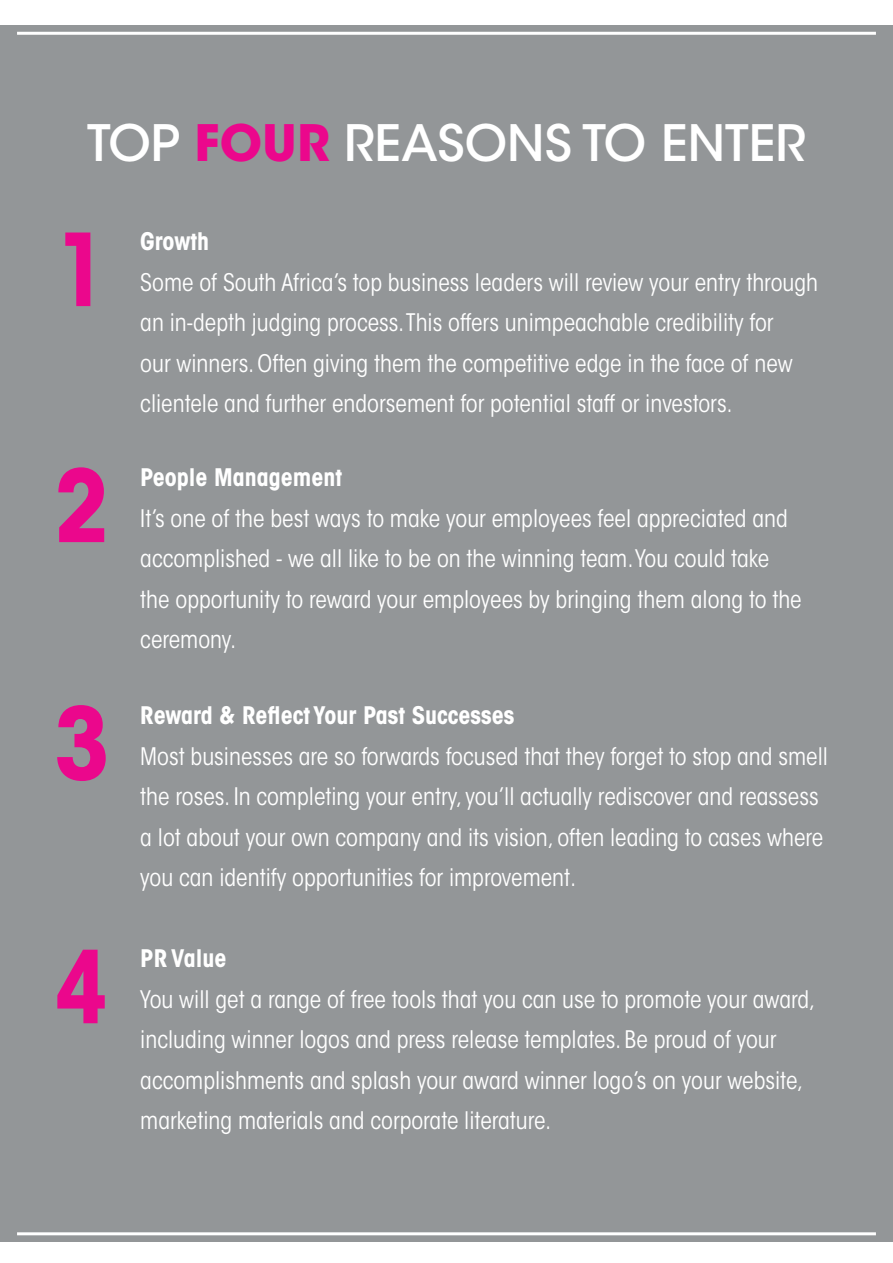
<style>
.page{position:relative;width:893px;height:1263px;background:#939698}
.page>*{position:absolute;margin:0;border:0;box-sizing:border-box;transform-origin:0 0}
.t1{font:700 condensed 99.45px "ITC Avant Garde Std";color:#eb078c}
.t2{font:500 49.8px "ITC Avant Garde Std";color:#fff}
.t3{font:condensed 24px/40.5px "ITC Avant Garde Std";color:#fff}
.t4{font:700 condensed 24px "ITC Avant Garde Std";color:#fff}
.s1{font-weight:700;color:#eb078c}
</style>
<div class="page">
<div style="left:0;top:0;width:893px;height:25px;background:#fff"></div>
<hr style="left:17px;top:32px;width:859px;height:3px;background:#fff">
<div style="left:0;top:1242px;width:893px;height:21px;background:#fff"></div>
<hr style="left:17px;top:1232px;width:859px;height:3px;background:#fff">
<p class="t2" style="left:87px;top:112px;width:720px">TOP <span class="s1">FOUR</span> REASONS TO ENTER</p>
<p class="t1" style="left:54px;top:206px;width:57px">1</p>
<p class="t4" style="left:140px;top:226px;width:70px">Growth</p>
<p class="t3" style="left:140px;top:262px;width:679px">Some of South Africa’s top business leaders will review your entry through an in-depth judging process. This offers unimpeachable credibility for<br>our winners. Often giving them the competitive edge in the face of new clientele and further endorsement for potential staff or investors.</p>
<p class="t1" style="left:54px;top:442px;width:57px">2</p>
<p class="t4" style="left:140px;top:462px;width:203px">People Management</p>
<p class="t3" style="left:140px;top:498px;width:663px">It’s one of the best ways to make your employees feel appreciated and accomplished - we all like to be on the winning team. You could take the opportunity to reward your employees by bringing them along to the ceremony.</p>
<p class="t1" style="left:54px;top:680px;width:57px">3</p>
<p class="t4" style="left:140px;top:700px;width:376px">Reward &amp; Reflect Your Past Successes</p>
<p class="t3" style="left:140px;top:736px;width:689px">Most businesses are so forwards focused that they forget to stop and smell the roses. In completing your entry, you’ll actually rediscover and reassess a lot about your own company and its vision, often leading to cases where you can identify opportunities for improvement.</p>
<p class="t1" style="left:54px;top:923px;width:57px">4</p>
<p class="t4" style="left:140px;top:943px;width:88px">PR Value</p>
<p class="t3" style="left:140px;top:979px;width:677px">You will get a range of free tools that you can use to promote your award, including winner logos and press release templates. Be proud of your accomplishments and splash your award winner logo’s on your website, marketing materials and corporate literature.</p>
</div>
